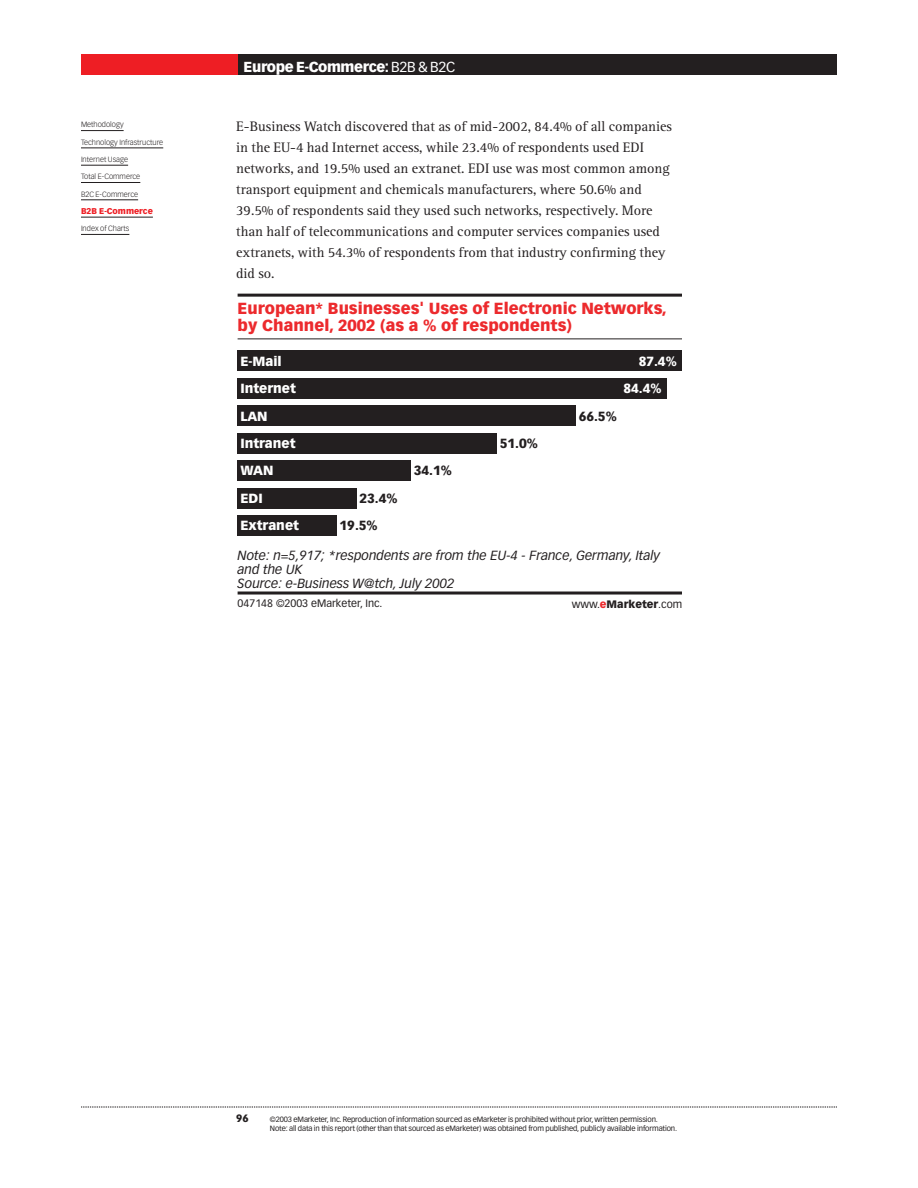
<style>
.page{position:relative;width:918px;height:1188px;background:#fff}
.page>*{position:absolute;margin:0;border:0;box-sizing:border-box;transform-origin:0 0}
.t1{font:900 15.75px/17.1px "Vectora LH";color:#ec2a2d}
.t2{font:14.25px/21px "Rotis Serif";color:#231f20}
.t3{font:900 14.25px "Vectora LH";letter-spacing:-.03em;color:#fff}
.t4{font:italic 13.05px/13.6px "Vectora LH";color:#231f20}
.t5{font:900 13.05px "Vectora LH";color:#fff}
.t6{font:900 13.05px "Vectora LH";color:#231f20}
.t7{font:10.65px "Vectora LH";color:#231f20}
.t8{font:900 10.5px "Vectora LH";color:#231f20}
.t9{font:900 8.25px "Vectora LH";color:#ee1e24}
.t10{font:7.5px/9px "Vectora LH";letter-spacing:-.015em;color:#231f20}
.t11{font:300 7.5px "Vectora LH";color:#231f20}
.s1{font-weight:400}
.s2{font-weight:900;color:#ec2a2d}
.s3{font-weight:900}
</style>
<div class="page">
<svg style="left:81px;top:1107px;width:756px;height:1px"></svg>
<div style="left:237px;top:54px;width:600px;height:20px;background:#231f20"></div>
<div style="left:81px;top:54px;width:156px;height:20px;background:#ee1e24"></div>
<hr style="left:81px;top:130px;width:43px;height:1px;background:#231f20">
<hr style="left:81px;top:148px;width:82px;height:1px;background:#231f20">
<hr style="left:81px;top:165px;width:47px;height:1px;background:#231f20">
<hr style="left:81px;top:182px;width:59px;height:1px;background:#231f20">
<hr style="left:81px;top:200px;width:57px;height:1px;background:#231f20">
<hr style="left:81px;top:217px;width:72px;height:1px;background:#231f20">
<hr style="left:81px;top:234px;width:48px;height:1px;background:#231f20">
<div style="left:238px;top:515px;width:99px;height:21px;background:#231f20"></div>
<div style="left:238px;top:488px;width:119px;height:20px;background:#231f20"></div>
<div style="left:238px;top:460px;width:173px;height:21px;background:#231f20"></div>
<div style="left:238px;top:433px;width:259px;height:20px;background:#231f20"></div>
<div style="left:238px;top:405px;width:338px;height:21px;background:#231f20"></div>
<div style="left:238px;top:378px;width:429px;height:21px;background:#231f20"></div>
<div style="left:238px;top:351px;width:444px;height:20px;background:#231f20"></div>
<hr style="left:238px;top:294px;width:444px;height:3px;background:#231f20">
<hr style="left:238px;top:338px;width:444px;height:1px;background:#231f20">
<hr style="left:238px;top:592px;width:444px;height:3px;background:#231f20">
<p class="t11" style="left:81px;top:121px;width:44px">Methodology</p>
<p class="t11" style="left:81px;top:139px;width:84px">Technology Infrastructure</p>
<p class="t11" style="left:81px;top:156px;width:49px">Internet Usage</p>
<p class="t11" style="left:81px;top:173px;width:61px">Total E-Commerce</p>
<p class="t11" style="left:81px;top:191px;width:59px">B2C E-Commerce</p>
<p class="t9" style="left:81px;top:207px;width:73px">B2B E-Commerce</p>
<p class="t11" style="left:81px;top:225px;width:50px">Index of Charts</p>
<p class="t3" style="left:244px;top:61px;width:213px">Europe E-Commerce: <span class="s1">B2B &amp; B2C</span></p>
<p class="t2" style="left:236px;top:117px;width:437px">E-Business Watch discovered that as of mid-2002, 84.4% of all companies in the EU-4 had Internet access, while 23.4% of respondents used EDI networks, and 19.5% used an extranet. EDI use was most common among transport equipment and chemicals manufacturers, where 50.6% and 39.5% of respondents said they used such networks, respectively. More than half of telecommunications and computer services companies used extranets, with 54.3% of respondents from that industry confirming they did so.</p>
<p class="t1" style="left:238px;top:301px;width:431px">European* Businesses' Uses of Electronic Networks, by Channel, 2002 (as a % of respondents)</p>
<p class="t5" style="left:240px;top:355px;width:43px">E-Mail</p>
<p class="t5" style="left:639px;top:355px;width:40px">87.4%</p>
<p class="t5" style="left:240px;top:383px;width:57px">Internet</p>
<p class="t5" style="left:623px;top:383px;width:40px">84.4%</p>
<p class="t5" style="left:240px;top:410px;width:29px">LAN</p>
<p class="t6" style="left:579px;top:410px;width:40px">66.5%</p>
<p class="t5" style="left:240px;top:438px;width:57px">Intranet</p>
<p class="t6" style="left:500px;top:438px;width:40px">51.0%</p>
<p class="t5" style="left:240px;top:465px;width:35px">WAN</p>
<p class="t6" style="left:414px;top:465px;width:40px">34.1%</p>
<p class="t5" style="left:240px;top:493px;width:24px">EDI</p>
<p class="t6" style="left:359px;top:493px;width:40px">23.4%</p>
<p class="t5" style="left:240px;top:520px;width:60px">Extranet</p>
<p class="t6" style="left:340px;top:520px;width:40px">19.5%</p>
<p class="t4" style="left:238px;top:550px;width:424px">Note: n=5,917; *respondents are from the EU-4 - France, Germany, Italy and the UK<br>Source: e-Business W@tch, July 2002</p>
<p class="t7" style="left:238px;top:599px;width:146px">047148 ©2003 eMarketer, Inc.</p>
<p class="t7" style="left:572px;top:600px;width:112px">www.<span class="s2">e</span><span class="s3">Marketer</span>.com</p>
<p class="t8" style="left:236px;top:1114px;width:14px">96</p>
<p class="t10" style="left:270px;top:1115px;width:409px">©2003 eMarketer, Inc. Reproduction of information sourced as eMarketer is prohibited without prior, written permission.<br>Note: all data in this report (other than that sourced as eMarketer) was obtained from published, publicly available information.</p>
</div>
